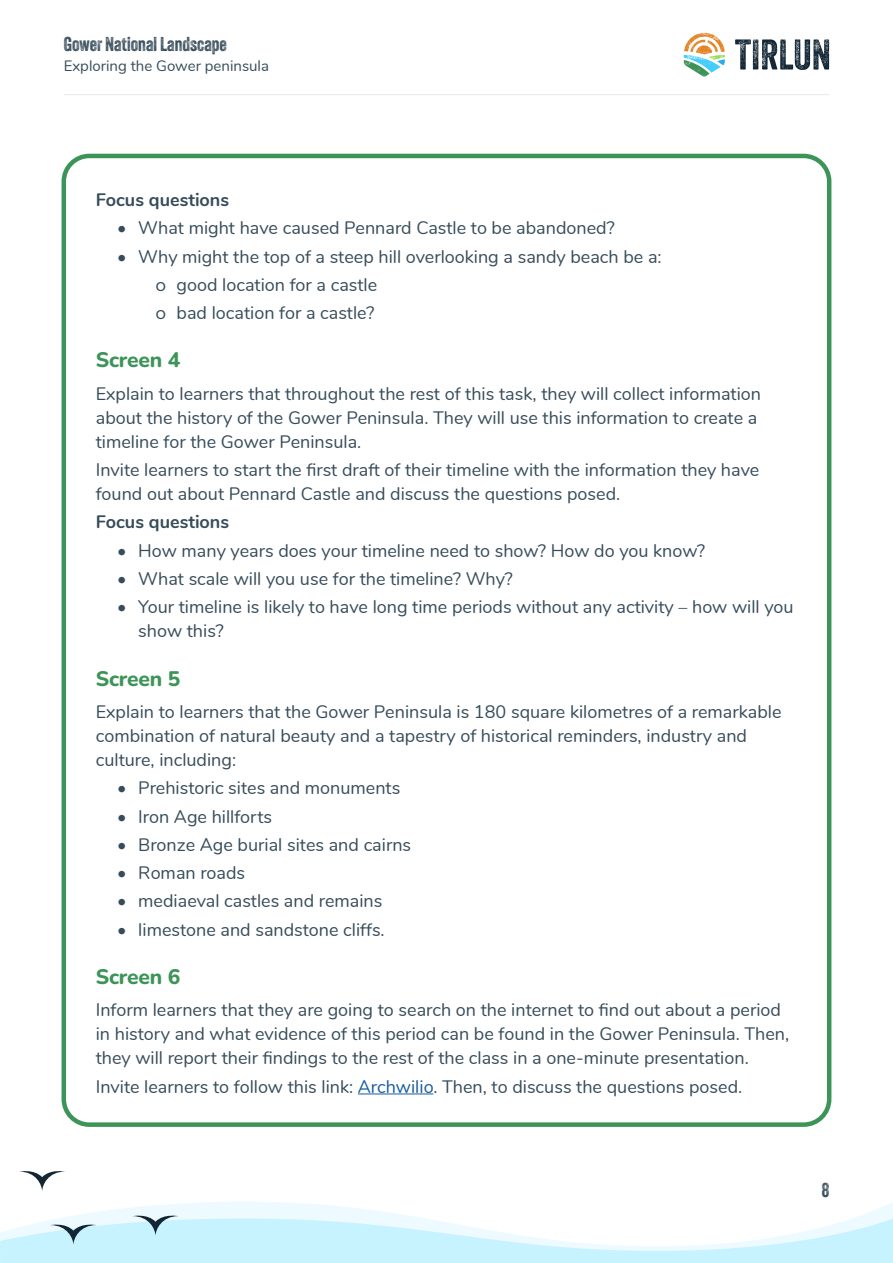
<style>
.page{position:relative;width:893px;height:1263px;background:#fff}
.page>*{position:absolute;margin:0;border:0;box-sizing:border-box;transform-origin:0 0}
.Page_section_heading{font:800 21px "Nunito";letter-spacing:-.01em;color:#3d9459}
.Body_text{font:800 21px "Nunito";letter-spacing:-.01em;color:#3d9459}
.t1{font:19.5px "Veneer Two";color:#374c5a}
.Body_text-2{font:18px/24px "Nunito";color:#374c5a}
.Body_text-3{font:700 18px "Nunito";color:#374c5a}
.t2{font:15px "Nunito";color:#374c5a}
.s1{color:#175d9e}
</style>
<div class="page">
<svg style="left:735px;top:39px;width:94px;height:31px"></svg>
<svg style="left:684px;top:33px;width:41px;height:44px"></svg>
<hr style="left:64px;top:94px;width:765px;height:1px;background:#e6e7e9">
<svg style="left:93px;top:1202px;width:800px;height:11px"></svg>
<svg style="left:19px;top:1171px;width:46px;height:20px"></svg>
<svg style="left:0;top:1213px;width:893px;height:50px"></svg>
<hr style="left:358px;top:1093px;width:75px;height:1px;background:#175d9e">
<div style="left:62px;top:154px;width:769px;height:973px;border:4px solid #3d9459;border-radius:26px"></div>
<p class="t1" style="left:64px;top:32px;width:165px">Gower National Landscape</p>
<p class="t2" style="left:64px;top:54px;width:207px">Exploring the Gower peninsula</p>
<p class="Body_text-3" style="left:96px;top:187px;width:135px">Focus questions</p>
<p class="Body_text-2" style="left:117px;top:215px;width:499px">• What might have caused Pennard Castle to be abandoned?</p>
<p class="Body_text-2" style="left:117px;top:243px;width:546px">• Why might the top of a steep hill overlooking a sandy beach be a:</p>
<p class="Body_text-2" style="left:177px;top:272px;width:202px">good location for a castle</p>
<p class="Body_text-2" style="left:177px;top:300px;width:199px">bad location for a castle?</p>
<p class="Page_section_heading" style="left:96px;top:345px;width:86px">Screen 4</p>
<p class="Body_text-2" style="left:96px;top:381px;width:667px">Explain to learners that throughout the rest of this task, they will collect information about the history of the Gower Peninsula. They will use this information to create a timeline for the Gower Peninsula.</p>
<p class="Body_text-2" style="left:96px;top:457px;width:665px">Invite learners to start the first draft of their timeline with the information they have found out about Pennard Castle and discuss the questions posed.</p>
<p class="Body_text-3" style="left:96px;top:509px;width:135px">Focus questions</p>
<p class="Body_text-2" style="left:117px;top:537px;width:590px">• How many years does your timeline need to show? How do you know?</p>
<p class="Body_text-2" style="left:117px;top:566px;width:397px">• What scale will you use for the timeline? Why?</p>
<p class="Body_text-2" style="left:138px;top:594px;width:657px;text-indent:-21px">• Your timeline is likely to have long time periods without any activity – how will you show this?</p>
<p class="Page_section_heading" style="left:96px;top:663px;width:86px">Screen 5</p>
<p class="Body_text-2" style="left:96px;top:699px;width:687px">Explain to learners that the Gower Peninsula is 180 square kilometres of a remarkable combination of natural beauty and a tapestry of historical reminders, industry and culture, including:</p>
<p class="Body_text-2" style="left:117px;top:775px;width:285px">• Prehistoric sites and monuments</p>
<p class="Body_text-2" style="left:117px;top:803px;width:157px">• Iron Age hillforts</p>
<p class="Body_text-2" style="left:117px;top:831px;width:296px">• Bronze Age burial sites and cairns</p>
<p class="Body_text-2" style="left:117px;top:860px;width:130px">• Roman roads</p>
<p class="Body_text-2" style="left:117px;top:888px;width:267px">• mediaeval castles and remains</p>
<p class="Body_text-2" style="left:117px;top:916px;width:269px">• limestone and sandstone cliffs.</p>
<p class="Body_text" style="left:96px;top:961px;width:86px">Screen 6</p>
<p class="Body_text-2" style="left:96px;top:997px;width:695px">Inform learners that they are going to search on the internet to find out about a period in history and what evidence of this period can be found in the Gower Peninsula. Then, they will report their findings to the rest of the class in a one-minute presentation.</p>
<p class="Body_text-2" style="left:96px;top:1073px;width:648px">Invite learners to follow this link: <span class="s1">Archwilio</span>. Then, to discuss the questions posed.</p>
<p class="t1" style="left:822px;top:1178px;width:9px">8</p>
</div>
